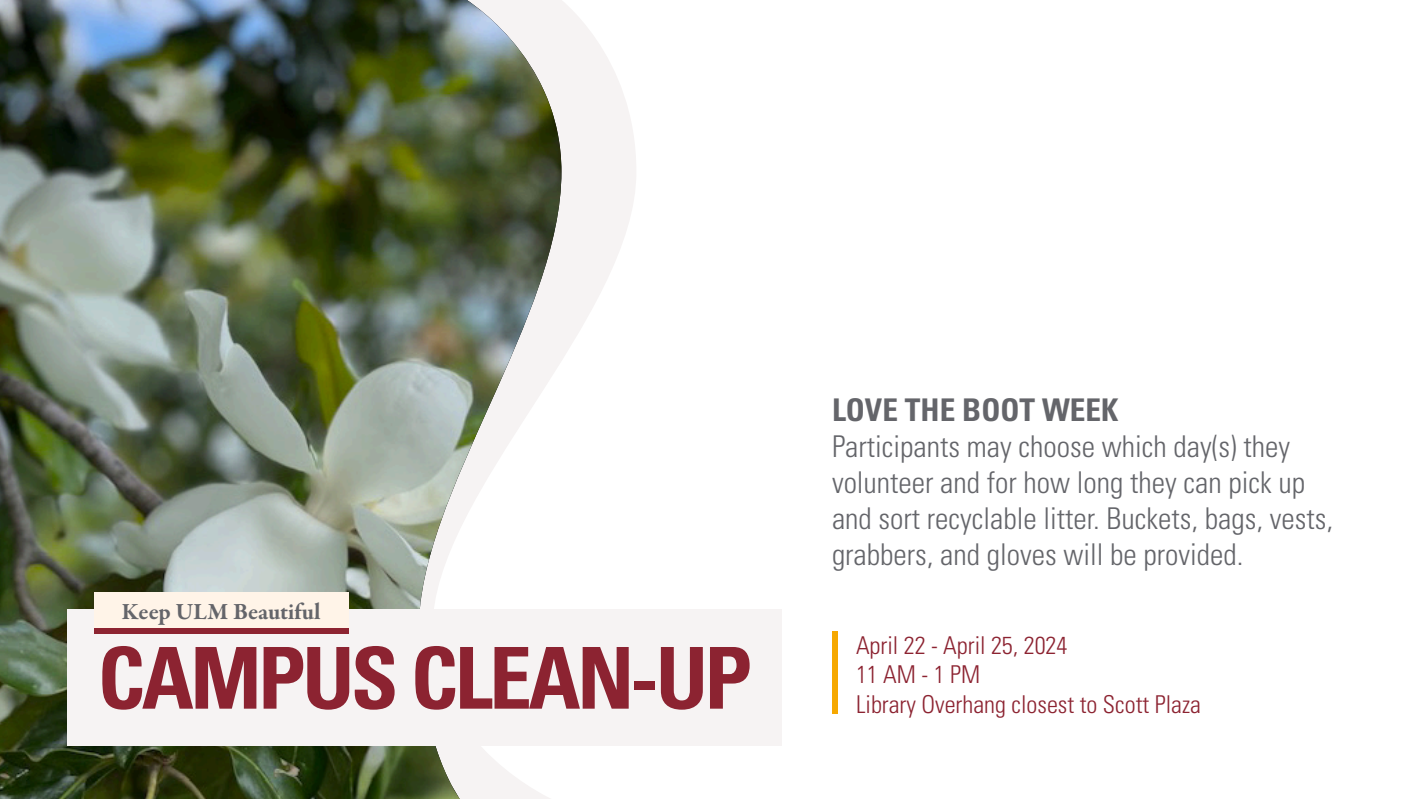
<style>
.page{position:relative;width:1420px;height:799px;background:#fff}
.page>*{position:absolute;margin:0;border:0;box-sizing:border-box;transform-origin:0 0}
.t1{font:700 condensed 85.4px "Univers LT Std";letter-spacing:-.04em;color:#8c2331}
.t2{font:700 condensed 31.2px "Univers LT Std";color:#64656a}
.t3{font:300 condensed 30px/36px "Univers LT Std";color:#64656a}
.t4{font:300 condensed 24.6px "Univers LT Std";color:#8c2331}
.t5{font:700 23.6px "Garamond Premr Pro";color:#64656a}
</style>
<div class="page">
<svg style="left:561px;top:0;width:75px;height:361px;fill:#f6f3f3"></svg>
<img style="left:0;top:0;width:561px;height:799px">
<div style="left:68px;top:609px;width:714px;height:137px;background:#f6f3f3"></div>
<div style="left:832px;top:631px;width:6px;height:82px;background:#f6a800"></div>
<div style="left:94px;top:592px;width:254px;height:38px;background:#fff4e8"></div>
<div style="left:94px;top:628px;width:254px;height:6px;background:#8d2431"></div>
<p class="t5" style="left:122px;top:597px;width:201px">Keep ULM Beautiful</p>
<p class="t2" style="left:832px;top:390px;width:288px">LOVE THE BOOT WEEK</p>
<p class="t3" style="left:832px;top:428px;width:503px">Participants may choose which day(s) they volunteer and for how long they can pick up and sort recyclable litter. Buckets, bags, vests, grabbers, and gloves will be provided.</p>
<p class="t1" style="left:98px;top:626px;width:656px">CAMPUS CLEAN-UP</p>
<p class="t4" style="left:856px;top:630px;width:213px">April 22 - April 25, 2024</p>
<p class="t4" style="left:856px;top:660px;width:126px">11 AM - 1 PM</p>
<p class="t4" style="left:856px;top:689px;width:347px">Library Overhang closest to Scott Plaza</p>
</div>
